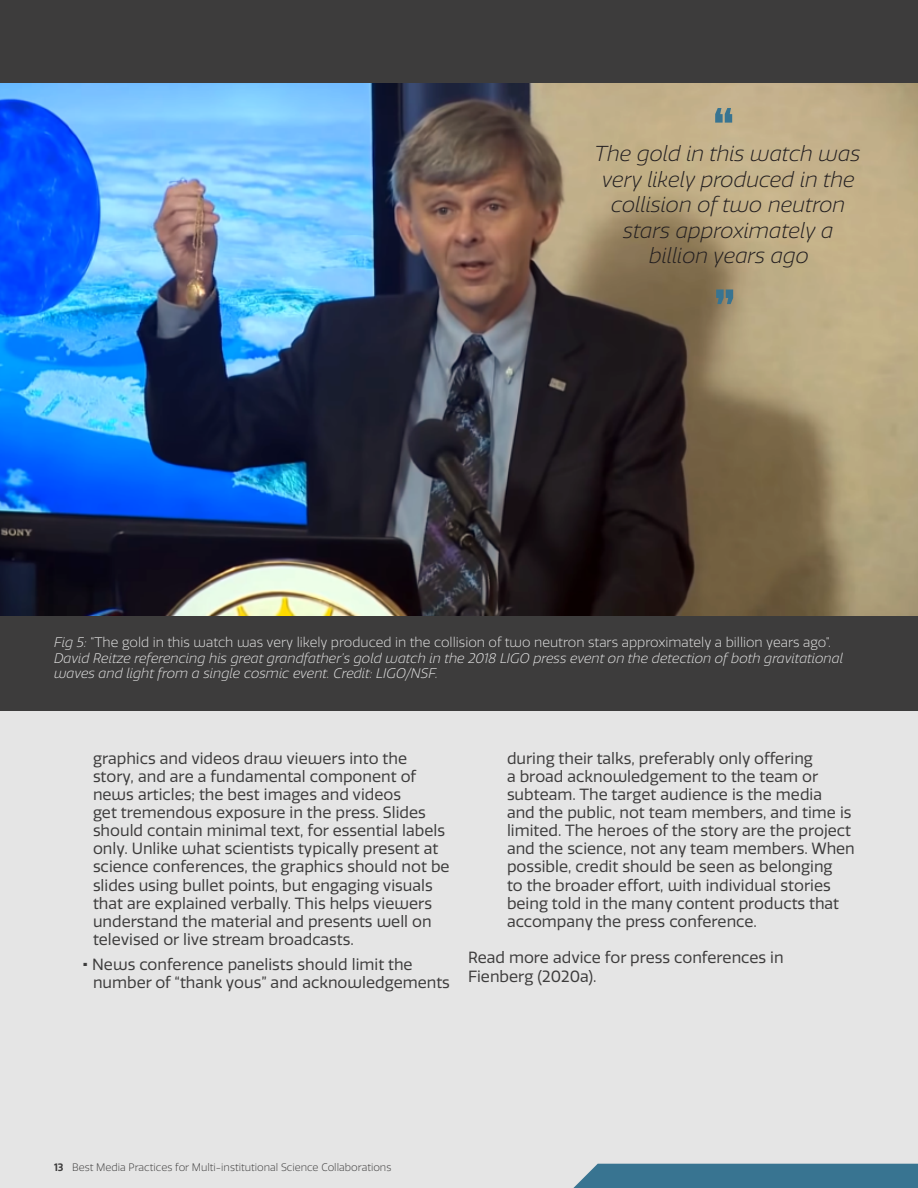
<style>
.page{position:relative;width:918px;height:1188px;background:#fff}
.page>*{position:absolute;margin:0;border:0;box-sizing:border-box;transform-origin:0 0}
.t1{font:54px "Lemon Milk";color:#387491}
.t2{font:italic 300 21px/25.5px "Quatro";color:#231f20;text-align:center}
.t3{font:15.75px/18.1px "Quatro";color:#3d3c3c}
.t4{font:italic 300 13.5px/15.6px "Quatro";color:#e5e5e5}
.t5{font:300 10.5px "Quatro";color:#3d3c3c}
.s1{font-style:normal}
.s2{font-weight:900}
.s3{font-weight:600}
</style>
<div class="page">
<div style="left:0;top:497px;width:918px;height:691px;background:#e5e5e5"></div>
<div style="left:0;top:613px;width:918px;height:98px;background:#3d3c3c"></div>
<div style="left:0;top:0;width:918px;height:84px;background:#3d3c3c"></div>
<img style="left:0;top:84px;width:918px;height:531px">
<div style="left:573px;top:1164px;width:345px;height:24px;background:#387491"></div>
<p class="t1" style="left:715px;top:92px;width:23px">“</p>
<p class="t2" style="left:594px;top:141px;width:268px">The gold in this watch was</p>
<p class="t2" style="left:602px;top:167px;width:254px">very likely produced in the collision of two neutron stars approximately a billion years ago</p>
<p class="t1" style="left:715px;top:274px;width:22px">"</p>
<p class="t4" style="left:54px;top:635px;width:791px">Fig 5: <span class="s1">“The gold in this watch was very likely produced in the collision of two neutron stars approximately a billion years ago”.<br></span>David Reitze referencing his great grandfather’s gold watch in the 2018 LIGO press event on the detection of both gravitational waves and light from a single cosmic event. Credit: LIGO/NSF.</p>
<p class="t3" style="left:93px;top:749px;width:358px">graphics and videos draw viewers into the story, and are a fundamental component of news articles; the best images and videos<br>get tremendous exposure in the press. Slides should contain minimal text, for essential labels only. Unlike what scientists typically present at science conferences, the graphics should not be slides using bullet points, but engaging visuals that are explained verbally. This helps viewers understand the material and presents well on televised or live stream broadcasts.</p>
<p class="t3" style="left:93px;top:955px;width:358px;text-indent:-10px"><span class="s2">•</span> News conference panelists should limit the number of “thank yous” and acknowledgements</p>
<p class="t3" style="left:507px;top:749px;width:349px">during their talks, preferably only offering<br>a broad acknowledgement to the team or subteam. The target audience is the media<br>and the public, not team members, and time is limited. The heroes of the story are the project and the science, not any team members. When possible, credit should be seen as belonging<br>to the broader effort, with individual stories being told in the many content products that accompany the press conference.</p>
<p class="t3" style="left:468px;top:948px;width:317px;line-height:18.9px">Read more advice for press conferences in<br>Fienberg (2020a).</p>
<p class="t5" style="left:54px;top:1161px;width:339px"><span class="s3">13</span> Best Media Practices for Multi-institutional Science Collaborations</p>
</div>
